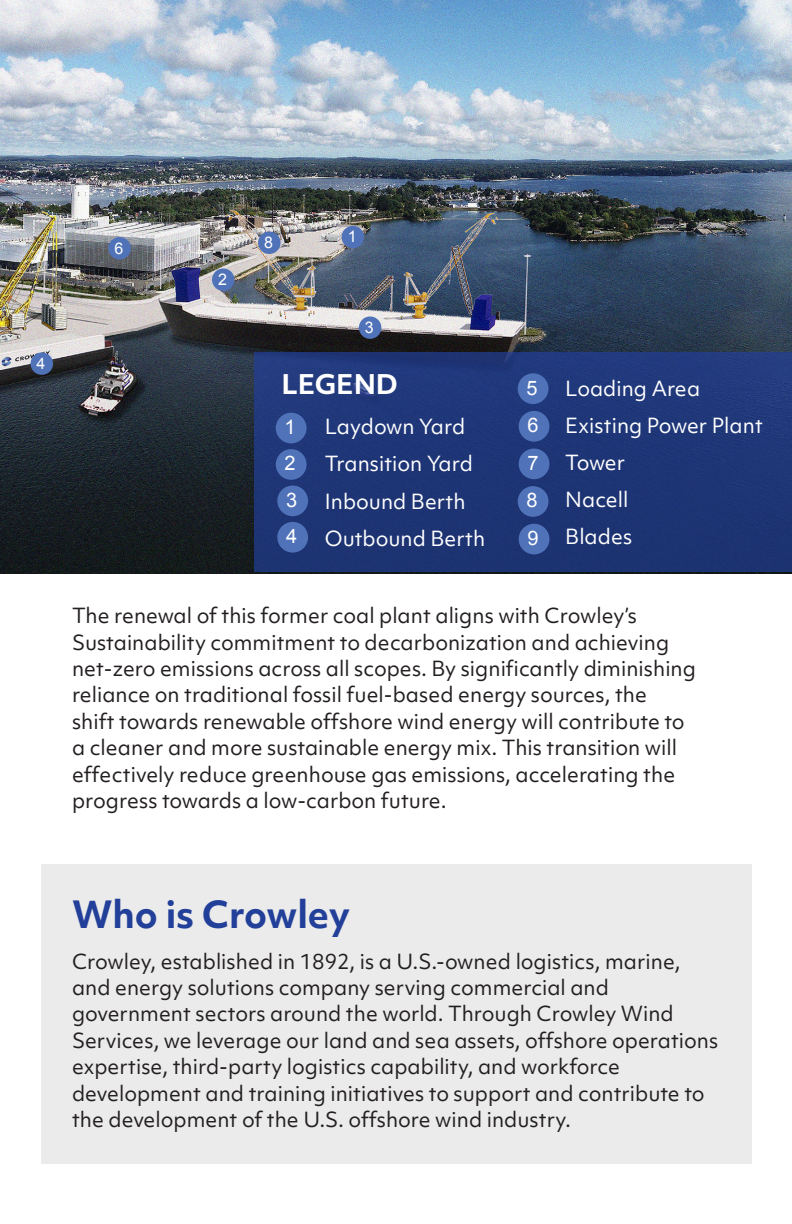
<style>
.page{position:relative;width:792px;height:1224px;background:#fff}
.page>*{position:absolute;margin:0;border:0;box-sizing:border-box;transform-origin:0 0}
.t1{font:700 36px "Objektiv Mk 1";color:#223f99}
.t2{font:700 26px "Objektiv Mk 1";color:#fff}
.t3{font:20px/26.4px "Objektiv Mk 1";color:#231f20}
.t4{font:20px "Objektiv Mk 1";color:#fff}
.t5{font:20px "Arial";color:#fff}
.t6{font:16px "Arial";color:#fff}
</style>
<div class="page">
<div style="left:41px;top:864px;width:711px;height:300px;background:#ebebeb"></div>
<img style="left:0;top:0;width:792px;height:573px">
<div style="left:212px;top:268px;width:22px;height:23px;background:#4f72b8;border-radius:50%"></div>
<div style="left:359px;top:316px;width:22px;height:23px;background:#4f72b8;border-radius:50%"></div>
<div style="left:31px;top:352px;width:22px;height:23px;background:#4f72b8;border-radius:50%"></div>
<div style="left:108px;top:237px;width:23px;height:22px;background:#4f72b8;border-radius:50%"></div>
<div style="left:258px;top:232px;width:23px;height:22px;background:#4f72b8;border-radius:50%"></div>
<div style="left:342px;top:226px;width:22px;height:22px;background:#4f72b8;border-radius:50%"></div>
<div style="left:255px;top:352px;width:537px;height:220px;background:#1e3576"></div>
<div style="left:518px;top:373px;width:31px;height:31px;background:#4f72b8;border-radius:50%"></div>
<div style="left:519px;top:411px;width:30px;height:31px;background:#4f72b8;border-radius:50%"></div>
<div style="left:519px;top:449px;width:30px;height:30px;background:#4f72b8;border-radius:50%"></div>
<div style="left:518px;top:486px;width:31px;height:31px;background:#4f72b8;border-radius:50%"></div>
<div style="left:519px;top:524px;width:30px;height:30px;background:#4f72b8;border-radius:50%"></div>
<div style="left:276px;top:413px;width:31px;height:30px;background:#4f72b8;border-radius:50%"></div>
<div style="left:276px;top:449px;width:31px;height:31px;background:#4f72b8;border-radius:50%"></div>
<div style="left:277px;top:485px;width:31px;height:31px;background:#4f72b8;border-radius:50%"></div>
<div style="left:277px;top:522px;width:31px;height:31px;background:#4f72b8;border-radius:50%"></div>
<p class="t6" style="left:37px;top:353px;width:10px">4</p>
<p class="t6" style="left:114px;top:237px;width:10px">6</p>
<p class="t6" style="left:264px;top:232px;width:10px">8</p>
<p class="t6" style="left:348px;top:226px;width:10px">1</p>
<p class="t6" style="left:218px;top:269px;width:10px">2</p>
<p class="t6" style="left:365px;top:317px;width:10px">3</p>
<p class="t2" style="left:281px;top:366px;width:118px">LEGEND</p>
<p class="t4" style="left:325px;top:413px;width:142px">Laydown Yard</p>
<p class="t4" style="left:325px;top:450px;width:150px">Transition Yard</p>
<p class="t4" style="left:325px;top:487px;width:142px">Inbound Berth</p>
<p class="t4" style="left:325px;top:524px;width:162px">Outbound Berth</p>
<p class="t5" style="left:285px;top:414px;width:13px">1</p>
<p class="t5" style="left:285px;top:450px;width:13px">2</p>
<p class="t5" style="left:286px;top:487px;width:13px">3</p>
<p class="t5" style="left:286px;top:523px;width:13px">4</p>
<p class="t5" style="left:527px;top:374px;width:13px">5</p>
<p class="t5" style="left:528px;top:412px;width:13px">6</p>
<p class="t5" style="left:528px;top:450px;width:13px">7</p>
<p class="t5" style="left:527px;top:487px;width:13px">8</p>
<p class="t5" style="left:528px;top:525px;width:13px">9</p>
<p class="t4" style="left:565px;top:374px;width:137px">Loading Area</p>
<p class="t4" style="left:565px;top:411px;width:199px">Existing Power Plant</p>
<p class="t4" style="left:565px;top:448px;width:61px">Tower</p>
<p class="t4" style="left:565px;top:486px;width:65px">Nacell</p>
<p class="t4" style="left:565px;top:523px;width:69px">Blades</p>
<p class="t3" style="left:72px;top:602px;width:626px">The renewal of this former coal plant aligns with Crowley’s Sustainability commitment to decarbonization and achieving net-zero emissions across all scopes. By significantly diminishing reliance on traditional fossil fuel-based energy sources, the<br>shift towards renewable offshore wind energy will contribute to a cleaner and more sustainable energy mix. This transition will effectively reduce greenhouse gas emissions, accelerating the progress towards a low-carbon future.</p>
<p class="t1" style="left:72px;top:889px;width:280px">Who is Crowley</p>
<p class="t3" style="left:72px;top:948px;width:648px">Crowley, established in 1892, is a U.S.-owned logistics, marine, and energy solutions company serving commercial and government sectors around the world. Through Crowley Wind Services, we leverage our land and sea assets, offshore operations expertise, third-party logistics capability, and workforce development and training initiatives to support and contribute to the development of the U.S. offshore wind industry.</p>
</div>
